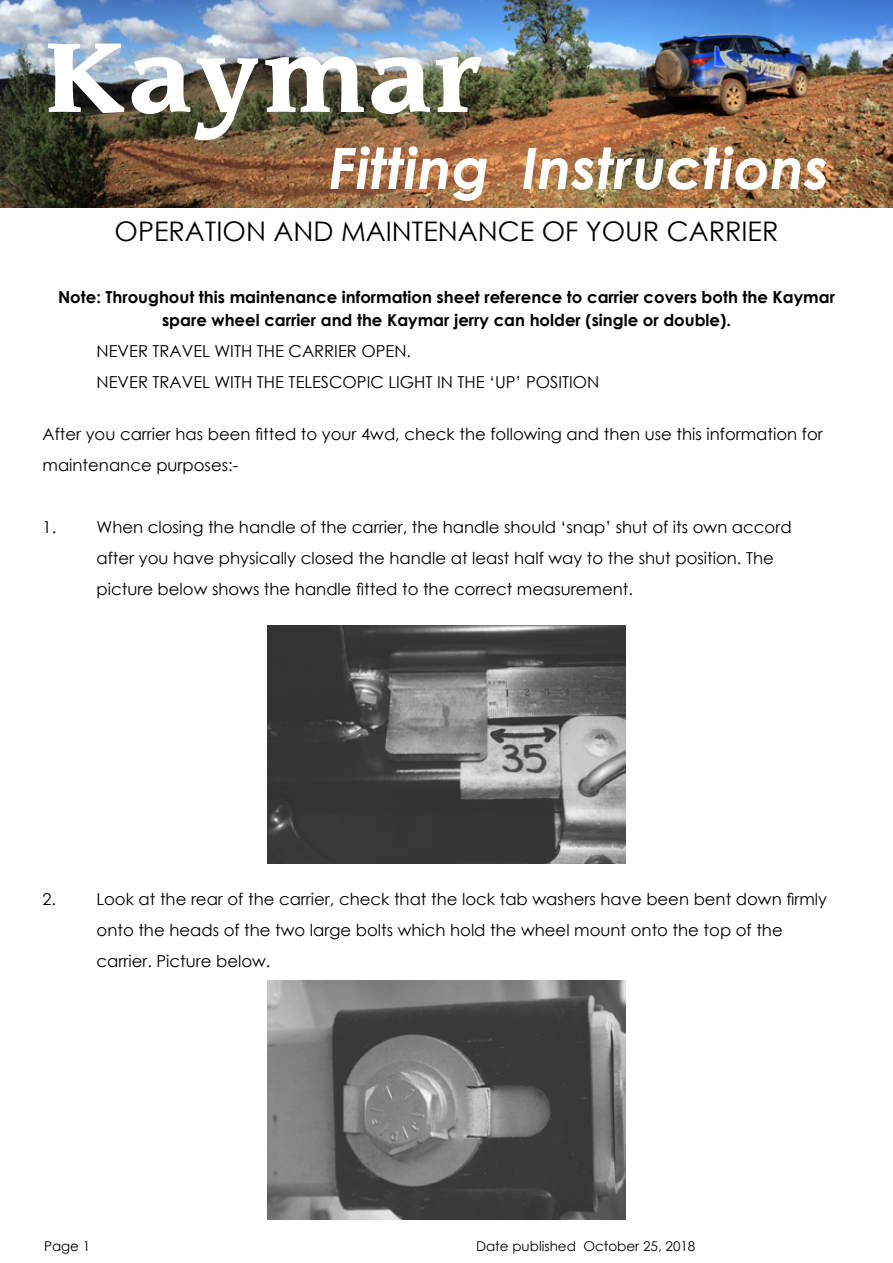
<style>
.page{position:relative;width:893px;height:1263px;background:#fff}
.page>*{position:absolute;margin:0;border:0;box-sizing:border-box;transform-origin:0 0}
.t1{font:700 96px "Leawood";color:#fff}
.t2{font:italic 700 57px "Century Gothic";color:#fff}
.t3{font:27px "Century Gothic";color:#000}
.t4{font:16.5px/31px "Century Gothic";color:#000}
.t5{font:700 16.5px/22.5px "Century Gothic";color:#000;text-align:center}
.t6{font:13.5px "Century Gothic";color:#000}
</style>
<div class="page">
<img style="left:1px;top:0;width:892px;height:208px">
<img style="left:268px;top:626px;width:357px;height:237px">
<img style="left:267px;top:980px;width:359px;height:239px">
<h1 class="t1" style="left:44px;top:23px;width:443px">Kaymar</h1>
<h2 class="t2" style="left:329px;top:125px;width:502px">Fitting Instructions</h2>
<h3 class="t3" style="left:115px;top:213px;width:665px">OPERATION AND MAINTENANCE OF YOUR CARRIER</h3>
<p class="t5" style="left:58px;top:285px;width:778px">Note: Throughout this maintenance information sheet reference to carrier covers both the Kaymar spare wheel carrier and the Kaymar jerry can holder (single or double).</p>
<p class="t4" style="left:97px;top:335px;width:504px">NEVER TRAVEL WITH THE CARRIER OPEN.<br>NEVER TRAVEL WITH THE TELESCOPIC LIGHT IN THE ‘UP’ POSITION</p>
<p class="t4" style="left:43px;top:418px;width:782px">After you carrier has been fitted to your 4wd, check the following and then use this information for maintenance purposes:-</p>
<p class="t4" style="left:43px;top:511px;width:15px">1.</p>
<p class="t4" style="left:97px;top:511px;width:697px">When closing the handle of the carrier, the handle should ‘snap’ shut of its own accord after you have physically closed the handle at least half way to the shut position. The picture below shows the handle fitted to the correct measurement.</p>
<p class="t4" style="left:43px;top:883px;width:15px">2.</p>
<p class="t4" style="left:97px;top:883px;width:732px">Look at the rear of the carrier, check that the lock tab washers have been bent down firmly onto the heads of the two large bolts which hold the wheel mount onto the top of the carrier. Picture below.</p>
<p class="t6" style="left:44px;top:1237px;width:48px">Page 1</p>
<p class="t6" style="left:476px;top:1237px;width:221px">Date published October 25, 2018</p>
</div>
